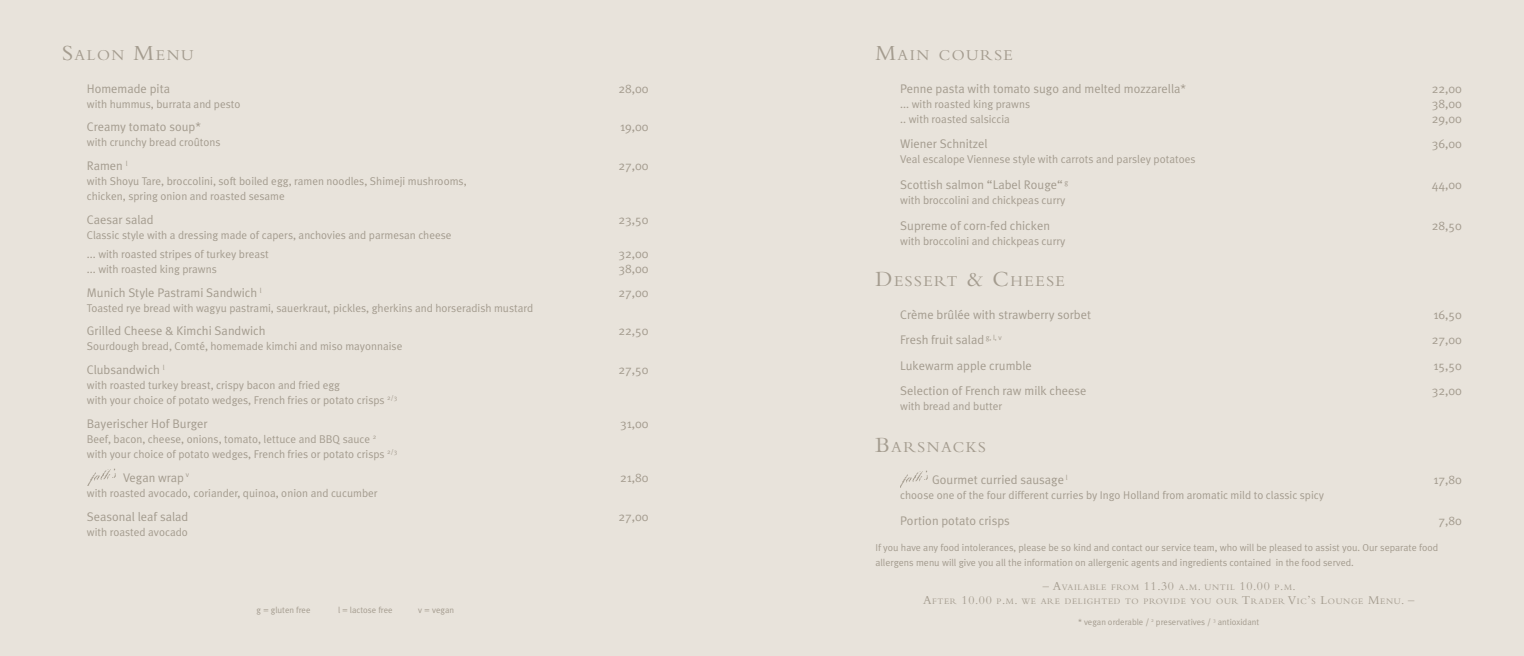
<style>
.page{position:relative;width:1524px;height:656px;background:#fff}
.page>*{position:absolute;margin:0;border:0;box-sizing:border-box;transform-origin:0 0}
.t1{font:15.75px "Bembo";letter-spacing:.095em;color:#a49c8f}
.t2{font:12.5px "Meta Plus Normal";color:#a49c8f}
.t3{font:11.25px/15px "Meta Plus Normal";color:#a49c8f}
.t4{font:10px/15px "Meta Plus Normal";color:#a49c8f}
.t5{font:8.75px/13.8px "Bembo";letter-spacing:.07em;color:#a49c8f;text-align:center}
.t6{font:8.75px "Meta Plus Normal";color:#a49c8f}
.s1{font-size:22.5px}
.s2{font-size:12.5px}
</style>
<div class="page">
<div style="left:762px;top:0;width:762px;height:656px;background:#e8e3db"></div>
<div style="left:0;top:0;width:762px;height:656px;background:#e8e3db"></div>
<img style="left:900px;top:470px;width:28px;height:17px">
<img style="left:88px;top:468px;width:28px;height:17px">
<h1 class="t1" style="left:62px;top:46px;width:133px"><span class="s1">S</span>ALON <span class="s1">M</span>ENU</h1>
<p class="t2" style="left:87px;top:81px;width:85px">Homemade pita</p>
<p class="t2" style="left:618px;top:81px;width:32px">28,00</p>
<p class="t3" style="left:87px;top:96px;width:155px">with hummus, burrata and pesto</p>
<p class="t2" style="left:87px;top:120px;width:116px">Creamy tomato soup*</p>
<p class="t2" style="left:620px;top:120px;width:30px">19,00</p>
<p class="t3" style="left:87px;top:135px;width:135px">with crunchy bread croûtons</p>
<p class="t2" style="left:87px;top:159px;width:42px">Ramen <sup>l</sup></p>
<p class="t2" style="left:618px;top:159px;width:32px">27,00</p>
<p class="t3" style="left:87px;top:174px;width:381px">with Shoyu Tare, broccolini, soft boiled egg, ramen noodles, Shimeji mushrooms, chicken, spring onion and roasted sesame</p>
<p class="t2" style="left:87px;top:213px;width:68px">Caesar salad</p>
<p class="t2" style="left:618px;top:213px;width:32px">23,50</p>
<p class="t3" style="left:87px;top:226px;width:366px;line-height:18.5px">Classic style with a dressing made of capers, anchovies and parmesan cheese ... with roasted stripes of turkey breast</p>
<p class="t2" style="left:618px;top:246px;width:32px">32,00</p>
<p class="t3" style="left:87px;top:261px;width:131px">... with roasted king prawns</p>
<p class="t2" style="left:618px;top:261px;width:32px">38,00</p>
<p class="t2" style="left:87px;top:285px;width:176px">Munich Style Pastrami Sandwich <sup>l</sup></p>
<p class="t2" style="left:618px;top:285px;width:32px">27,00</p>
<p class="t3" style="left:87px;top:300px;width:448px">Toasted rye bread with wagyu pastrami, sauerkraut, pickles, gherkins and horseradish mustard</p>
<p class="t2" style="left:87px;top:323px;width:180px">Grilled Cheese &amp; Kimchi Sandwich</p>
<p class="t2" style="left:618px;top:323px;width:32px">22,50</p>
<p class="t3" style="left:87px;top:338px;width:317px">Sourdough bread, Comté, homemade kimchi and miso mayonnaise</p>
<p class="t2" style="left:87px;top:362px;width:79px">Clubsandwich <sup>l</sup></p>
<p class="t2" style="left:618px;top:362px;width:32px">27,50</p>
<p class="t3" style="left:87px;top:377px;width:312px">with roasted turkey breast, crispy bacon and fried egg<br>with your choice of potato wedges, French fries or potato crisps <sup>2/3</sup></p>
<p class="t2" style="left:87px;top:416px;width:122px">Bayerischer Hof Burger</p>
<p class="t2" style="left:620px;top:416px;width:30px">31,00</p>
<p class="t3" style="left:87px;top:431px;width:312px">Beef, bacon, cheese, onions, tomato, lettuce and BBQ sauce <sup>2 </sup>with your choice of potato wedges, French fries or potato crisps <sup>2/3</sup></p>
<p class="t2" style="left:123px;top:470px;width:68px">Vegan wrap <sup>v</sup></p>
<p class="t2" style="left:620px;top:470px;width:30px">21,80</p>
<p class="t3" style="left:87px;top:485px;width:292px">with roasted avocado, coriander, quinoa, onion and cucumber</p>
<p class="t2" style="left:87px;top:509px;width:103px">Seasonal leaf salad</p>
<p class="t2" style="left:618px;top:509px;width:32px">27,00</p>
<p class="t3" style="left:87px;top:524px;width:103px">with roasted avocado</p>
<p class="t6" style="left:256px;top:604px;width:55px">g = gluten free</p>
<p class="t6" style="left:338px;top:604px;width:56px">l = lactose free</p>
<p class="t6" style="left:418px;top:604px;width:37px">v = vegan</p>
<h1 class="t1" style="left:875px;top:46px;width:139px"><span class="s1">M</span>AIN COURSE</h1>
<p class="t2" style="left:900px;top:81px;width:287px">Penne pasta with tomato sugo and melted mozzarella*</p>
<p class="t2" style="left:1432px;top:81px;width:32px">22,00</p>
<p class="t3" style="left:900px;top:96px;width:131px">... with roasted king prawns</p>
<p class="t2" style="left:1432px;top:96px;width:32px">38,00</p>
<p class="t3" style="left:900px;top:111px;width:111px">.. with roasted salsiccia</p>
<p class="t2" style="left:1432px;top:111px;width:32px">29,00</p>
<p class="t2" style="left:900px;top:137px;width:89px">Wiener Schnitzel</p>
<p class="t2" style="left:1432px;top:137px;width:32px">36,00</p>
<p class="t3" style="left:900px;top:152px;width:297px">Veal escalope Viennese style with carrots and parsley potatoes</p>
<p class="t2" style="left:900px;top:177px;width:170px">Scottish salmon “Label Rouge“ <sup>g</sup></p>
<p class="t2" style="left:1432px;top:177px;width:32px">44,00</p>
<p class="t3" style="left:900px;top:192px;width:167px">with broccolini and chickpeas curry</p>
<p class="t2" style="left:900px;top:218px;width:151px">Supreme of corn-fed chicken</p>
<p class="t2" style="left:1432px;top:218px;width:32px">28,50</p>
<p class="t3" style="left:900px;top:233px;width:167px">with broccolini and chickpeas curry</p>
<h1 class="t1" style="left:875px;top:271px;width:191px"><span class="s1">D</span>ESSERT <span class="s1">&amp; C</span>HEESE</h1>
<p class="t2" style="left:900px;top:307px;width:192px">Crème brûlée with strawberry sorbet</p>
<p class="t2" style="left:1433px;top:307px;width:30px">16,50</p>
<p class="t2" style="left:900px;top:332px;width:103px">Fresh fruit salad <sup>g,</sup> <sup>l,</sup> <sup>v</sup></p>
<p class="t2" style="left:1432px;top:332px;width:32px">27,00</p>
<p class="t2" style="left:900px;top:358px;width:133px">Lukewarm apple crumble</p>
<p class="t2" style="left:1433px;top:358px;width:30px">15,50</p>
<p class="t2" style="left:900px;top:384px;width:188px">Selection of French raw milk cheese</p>
<p class="t2" style="left:1432px;top:384px;width:32px">32,00</p>
<p class="t3" style="left:900px;top:399px;width:104px">with bread and butter</p>
<h1 class="t1" style="left:875px;top:437px;width:112px"><span class="s1">B</span>ARSNACKS</h1>
<p class="t2" style="left:932px;top:472px;width:137px">Gourmet curried sausage <sup>l</sup></p>
<p class="t2" style="left:1433px;top:472px;width:30px">17,80</p>
<p class="t3" style="left:900px;top:488px;width:425px">choose one of the four different curries by Ingo Holland from aromatic mild to classic spicy</p>
<p class="t2" style="left:900px;top:513px;width:111px">Portion potato crisps</p>
<p class="t2" style="left:1438px;top:513px;width:25px">7,80</p>
<p class="t4" style="left:875px;top:539px;width:564px">If you have any food intolerances, please be so kind and contact our service team, who will be pleased to assist you. Our separate food allergens menu will give you all the information on allergenic agents and ingredients contained in the food served.</p>
<p class="t5" style="left:923px;top:580px;width:493px"><span class="s2">– A</span>VAILABLE FROM <span class="s2">11.30</span> A<span class="s2">.</span>M<span class="s2">.</span> UNTIL <span class="s2">10.00</span> P<span class="s2">.</span>M<span class="s2">.<br>A</span>FTER <span class="s2">10.00</span> P<span class="s2">.</span>M<span class="s2">.</span> WE ARE DELIGHTED TO PROVIDE YOU OUR <span class="s2">T</span>RADER <span class="s2">V</span>IC<span class="s2">’</span>S <span class="s2">L</span>OUNGE <span class="s2">M</span>ENU<span class="s2">. –</span></p>
<p class="t6" style="left:1078px;top:617px;width:183px">* vegan orderable / <sup>2</sup> preservatives / <sup>3</sup> antioxidant</p>
</div>
